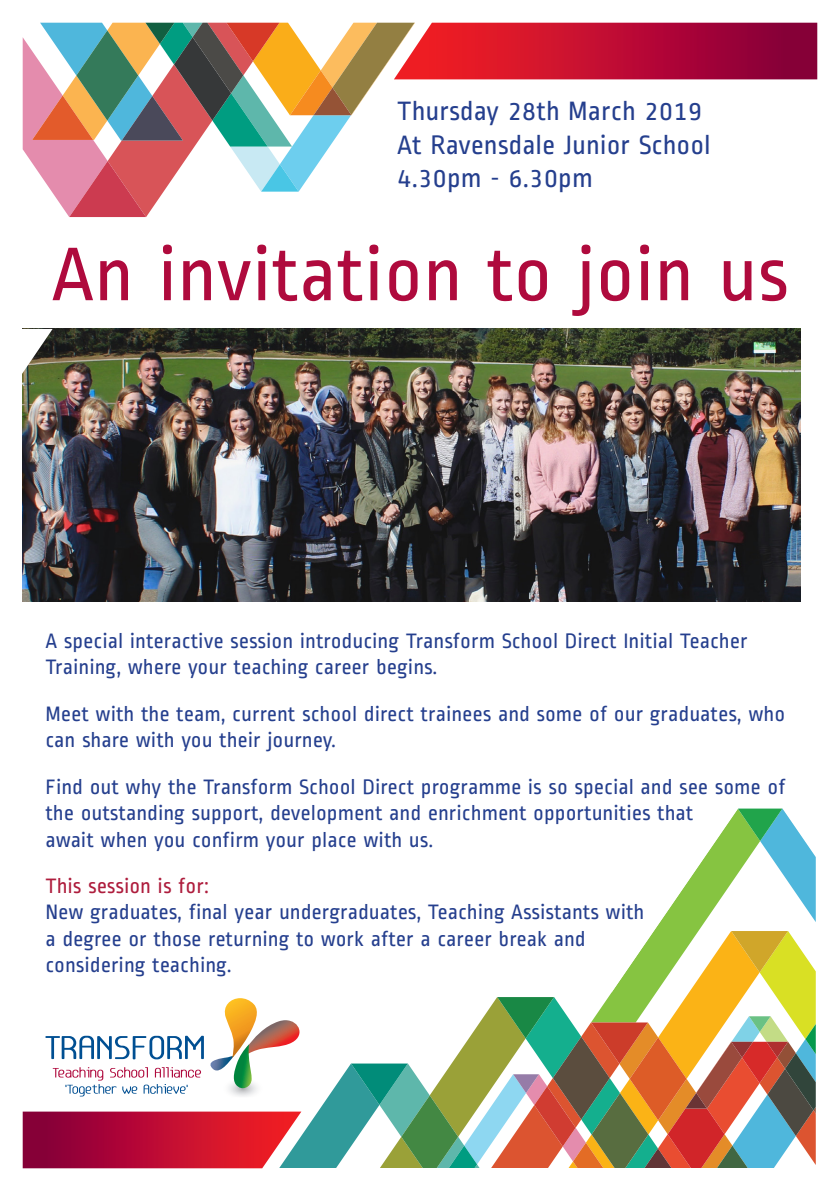
<style>
.page{position:relative;width:840px;height:1191px;background:#fff}
.page>*{position:absolute;margin:0;border:0;box-sizing:border-box;transform-origin:0 0}
.t1{font:80px "Ropa Sans";color:#af0a3d}
.t2{font:28px "Ropa Sans";color:#253f8e}
.t3{font:22px/26.4px "Ropa Sans";color:#253f8e}
.t4{font:22px "Ropa Sans";color:#ae1d3d}
</style>
<div class="page">
<img style="left:23px;top:329px;width:776px;height:272px">
<svg style="left:23px;top:23px;width:793px;height:194px"></svg>
<svg style="left:23px;top:997px;width:792px;height:171px"></svg>
<svg style="left:22px;top:329px;width:31px;height:60px"></svg>
<svg style="left:583px;top:808px;width:233px;height:201px"></svg>
<p class="t2" style="left:397px;top:96px;width:306px">Thursday 28th March 2019</p>
<p class="t2" style="left:397px;top:130px;width:315px">At Ravensdale Junior School</p>
<p class="t2" style="left:397px;top:164px;width:197px">4.30pm - 6.30pm</p>
<p class="t1" style="left:51px;top:233px;width:738px">An invitation to join us</p>
<p class="t3" style="left:45px;top:628px;width:703px">A special interactive session introducing Transform School Direct Initial Teacher<br>Training, where your teaching career begins.</p>
<p class="t3" style="left:45px;top:701px;width:740px">Meet with the team, current school direct trainees and some of our graduates, who can share with you their journey.</p>
<p class="t3" style="left:45px;top:773px;width:741px">Find out why the Transform School Direct programme is so special and see some of the outstanding support, development and enrichment opportunities that<br>await when you confirm your place with us.</p>
<p class="t4" style="left:45px;top:874px;width:165px">This session is for:</p>
<p class="t3" style="left:45px;top:899px;width:600px">New graduates, final year undergraduates, Teaching Assistants with a degree or those returning to work after a career break and considering teaching.</p>
</div>
